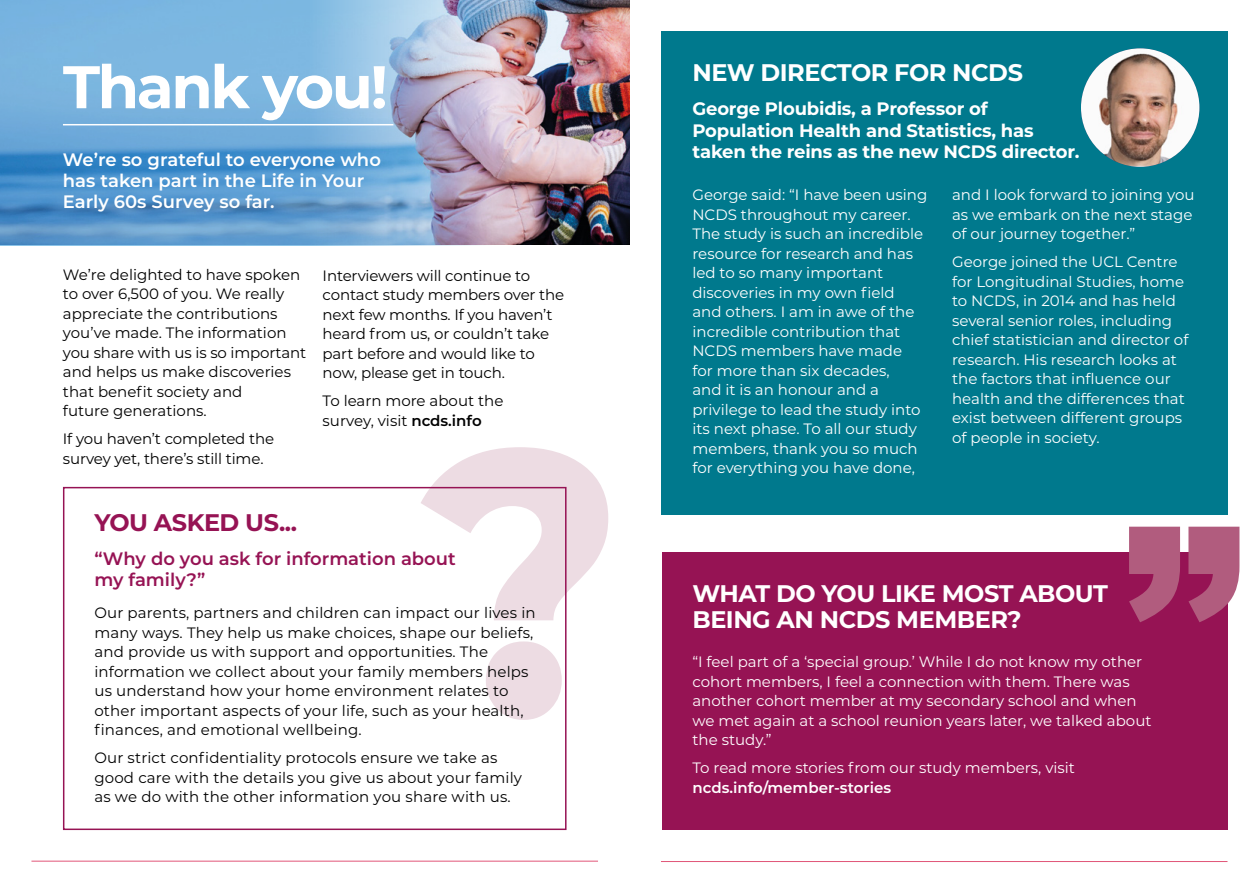
<style>
.page{position:relative;width:1259px;height:893px;background:#fff}
.page>*{position:absolute;margin:0;border:0;box-sizing:border-box;transform-origin:0 0}
.t1{font:900 240px "Arial";color:#b15c7e}
.t2{font:700 60px "Montserrat";letter-spacing:-.04em;color:#fff}
.t3{font:700 24px/25.5px "Montserrat";letter-spacing:-.02em;color:#fff}
.t4{font:700 24px "Montserrat";letter-spacing:-.02em;color:#961354}
.t5{font:700 18px/21.6px "Montserrat";letter-spacing:-.01em;color:#fff}
.t6{font:600 18px/21px "Montserrat";color:#fff}
.t7{font:600 18px/21px "Montserrat";color:#961354}
.t8{font:15px/19.5px "Montserrat";color:#fff}
.t9{font:15px/19.5px "Montserrat";color:#000}
.t10{font:600 15px "Montserrat";color:#fff}
.s1{font-weight:600}
</style>
<div class="page">
<svg style="left:420px;top:447px;width:188px;height:273px"></svg>
<img style="left:519px;top:0;width:110px;height:244px">
<svg style="left:0;top:0;width:519px;height:245px;background:#7daad3"></svg>
<div style="left:63px;top:487px;width:503px;height:343px;border:2px solid #961354"></div>
<div style="left:661px;top:31px;width:566px;height:483px;background:#00798d"></div>
<hr style="left:63px;top:124px;width:330px;height:1px;background:#fff">
<div style="left:662px;top:553px;width:565px;height:277px;background:#961354"></div>
<img style="left:1081px;top:48px;width:118px;height:119px;border-radius:59px">
<hr style="left:661px;top:861px;width:566px;height:1px;background:#e15678">
<hr style="left:31px;top:861px;width:567px;height:1px;background:#e15678">
<h2 class="t2" style="left:63px;top:44px;width:326px">Thank you!</h2>
<p class="t6" style="left:63px;top:149px;width:319px">We’re so grateful to everyone who has taken part in the Life in Your<br>Early 60s Survey so far.</p>
<p class="t9" style="left:63px;top:264px;width:245px">We’re delighted to have spoken to over 6,500 of you. We really appreciate the contributions you’ve made. The information you share with us is so important and helps us make discoveries that benefit society and<br>future generations.</p>
<p class="t9" style="left:63px;top:429px;width:213px">If you haven’t completed the survey yet, there’s still time.</p>
<p class="t9" style="left:323px;top:265px;width:243px">Interviewers will continue to contact study members over the next few months. If you haven’t heard from us, or couldn’t take part before and would like to now, please get in touch.</p>
<p class="t9" style="left:323px;top:390px;width:182px">To learn more about the survey, visit <span class="s1">ncds.info</span></p>
<h3 class="t4" style="left:94px;top:505px;width:204px">YOU ASKED US...</h3>
<p class="t7" style="left:94px;top:547px;width:363px">“Why do you ask for information about my family?”</p>
<p class="t9" style="left:94px;top:603px;width:443px">Our parents, partners and children can impact our lives in many ways. They help us make choices, shape our beliefs, and provide us with support and opportunities. The information we collect about your family members helps us understand how your home environment relates to other important aspects of your life, such as your health, finances, and emotional wellbeing.</p>
<p class="t9" style="left:94px;top:748px;width:429px">Our strict confidentiality protocols ensure we take as good care with the details you give us about your family as we do with the other information you share with us.</p>
<h3 class="t3" style="left:692px;top:58px;width:332px">NEW DIRECTOR FOR NCDS</h3>
<p class="t5" style="left:692px;top:97px;width:389px">George Ploubidis, a Professor of<br>Population Health and Statistics, has taken the reins as the new NCDS director.</p>
<p class="t8" style="left:692px;top:184px;width:236px">George said: “I have been using<br>NCDS throughout my career.<br>The study is such an incredible resource for research and has led to so many important discoveries in my own field and others. I am in awe of the incredible contribution that<br>NCDS members have made<br>for more than six decades,<br>and it is an honour and a privilege to lead the study into its next phase. To all our study members, thank you so much for everything you have done,</p>
<p class="t8" style="left:952px;top:184px;width:244px">and I look forward to joining you as we embark on the next stage of our journey together.”</p>
<p class="t8" style="left:952px;top:251px;width:238px">George joined the UCL Centre for Longitudinal Studies, home to NCDS, in 2014 and has held several senior roles, including chief statistician and director of research. His research looks at the factors that influence our health and the differences that exist between different groups of people in society.</p>
<h1 class="t1" style="left:1246px;top:707px;width:121px;rotate:-180deg">“</h1>
<p class="t8" style="left:692px;top:652px;width:460px">“I feel part of a ‘special group.’ While I do not know my other cohort members, I feel a connection with them. There was another cohort member at my secondary school and when we met again at a school reunion years later, we talked about the study.”</p>
<p class="t8" style="left:692px;top:758px;width:384px">To read more stories from our study members, visit</p>
<p class="t10" style="left:692px;top:777px;width:200px">ncds.info/member-stories</p>
<h3 class="t3" style="left:692px;top:580px;width:417px">WHAT DO YOU LIKE MOST ABOUT<br>BEING AN NCDS MEMBER?</h3>
</div>
